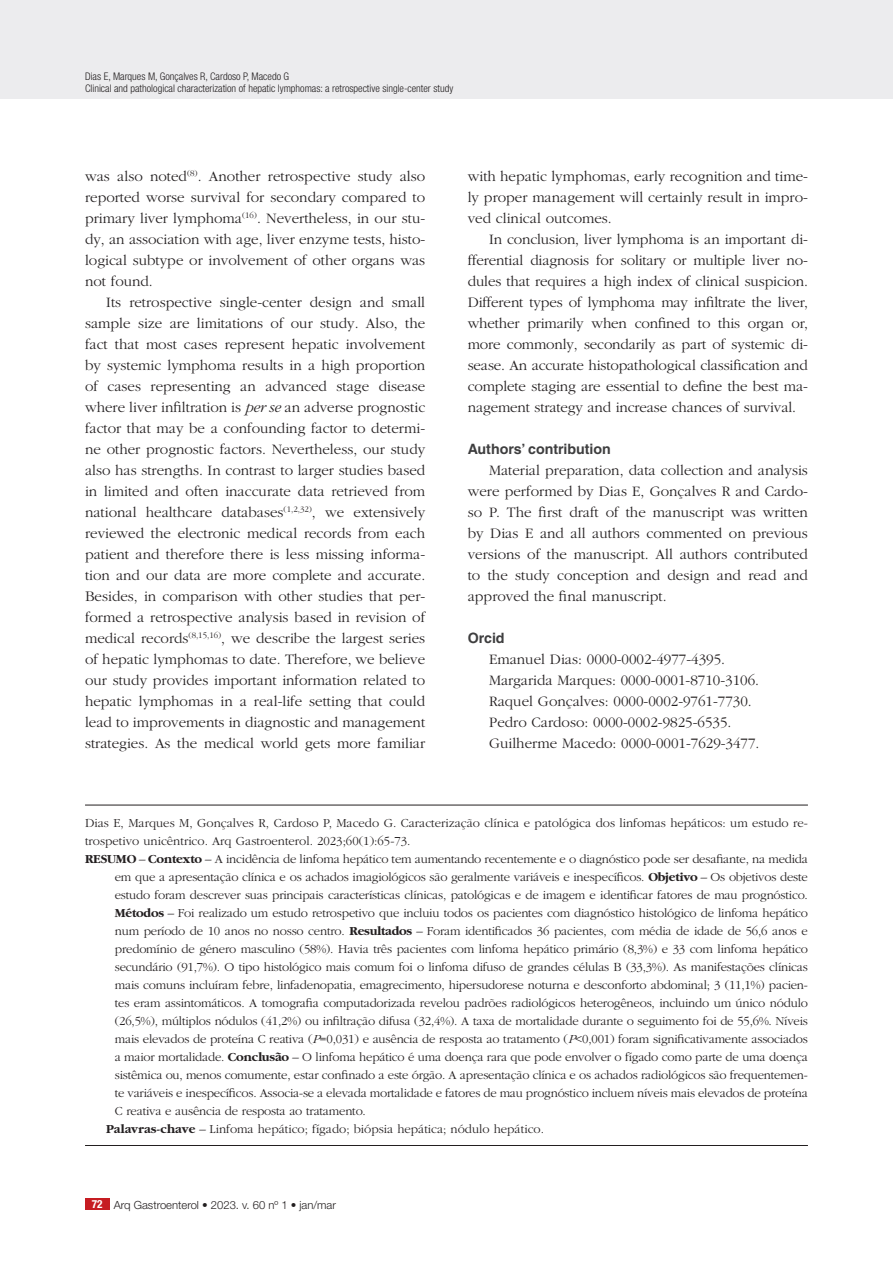
<style>
.page{position:relative;width:893px;height:1263px;background:#fff}
.page>*{position:absolute;margin:0;border:0;box-sizing:border-box;transform-origin:0 0}
.Body_Text{font:300 15px/21px "Garamond";color:#231f20;text-align:justify}
.Body_Topic{font:700 14.25px "Helvetica LT Std";color:#3e3e3f}
.Abst_Port{font:300 12.75px/18px "Garamond";letter-spacing:-.015em;color:#231f20;text-align:justify}
.Abst_Cima{font:300 12.75px/18px "Garamond";color:#231f20}
.Abst_Fim{font:300 12.75px "Garamond";color:#231f20}
.t1{font:300 11.25px "Helvetica Neue LT Pro";color:#231f20}
.t2{font:300 condensed 10.5px/12px "Helvetica Neue LT Pro";color:#231f20}
.s1{font-style:italic}
.s2{font-weight:700}
.s3{font-weight:700;font-stretch:condensed;color:#fff}
</style>
<div class="page">
<div style="left:0;top:0;width:893px;height:99px;background:#ececee"></div>
<div style="left:85px;top:1198px;width:24px;height:12px;background:#c61c22"></div>
<hr style="left:85px;top:805px;width:723px;height:1px;background:#231f20">
<hr style="left:85px;top:1145px;width:723px;height:1px;background:#231f20">
<p class="t2" style="left:85px;top:70px;width:370px">Dias E, Marques M, Gonçalves R, Cardoso P, Macedo G<br>Clinical and pathological characterization of hepatic lymphomas: a retrospective single-center study</p>
<p class="Body_Text" style="left:85px;top:166px;width:342px">was also noted<sup>(8)</sup>. Another retrospective study also reported worse survival for secondary compared to primary liver lymphoma<sup>(16)</sup>. Nevertheless, in our stu&shy;dy, an association with age, liver enzyme tests, histo&shy;logical subtype or involvement of other organs was not found.</p>
<p class="Body_Text" style="left:85px;top:292px;width:342px;text-indent:21px">Its retrospective single-center design and small sample size are limitations of our study. Also, the fact that most cases represent hepatic involvement by systemic lymphoma results in a high proportion of cases representing an advanced stage disease where liver infiltration is <span class="s1">per se</span> an adverse prognostic factor that may be a confounding factor to determi&shy;ne other prognostic factors. Nevertheless, our study also has strengths. In contrast to larger studies based in limited and often inaccurate data retrieved from national healthcare databases<sup>(1,2,32)</sup>, we extensively reviewed the electronic medical records from each patient and therefore there is less missing informa&shy;tion and our data are more complete and accurate.<br>Besides, in comparison with other studies that per&shy;formed a retrospective analysis based in revision of medical records<sup>(8,15,16)</sup>, we describe the largest series of hepatic lymphomas to date. Therefore, we believe our study provides important information related to hepatic lymphomas in a real-life setting that could lead to improvements in diagnostic and management strategies. As the medical world gets more familiar</p>
<p class="Body_Text" style="left:468px;top:166px;width:342px">with hepatic lymphomas, early recognition and time&shy;ly proper management will certainly result in impro&shy;ved clinical outcomes.</p>
<p class="Body_Text" style="left:468px;top:229px;width:342px;text-indent:21px">In conclusion, liver lymphoma is an important di&shy;fferential diagnosis for solitary or multiple liver no&shy;dules that requires a high index of clinical suspicion.<br>Different types of lymphoma may infiltrate the liver, whether primarily when confined to this organ or, more commonly, secondarily as part of systemic di&shy;sease. An accurate histopathological classification and complete staging are essential to define the best ma&shy;nagement strategy and increase chances of survival.</p>
<p class="Body_Topic" style="left:468px;top:441px;width:145px">Authors’ contribution</p>
<p class="Body_Text" style="left:468px;top:460px;width:342px;text-indent:21px">Material preparation, data collection and analysis were performed by Dias E, Gonçalves R and Cardo&shy;so P. The first draft of the manuscript was written by Dias E and all authors commented on previous versions of the manuscript. All authors contributed to the study conception and design and read and approved the final manuscript.</p>
<p class="Body_Topic" style="left:468px;top:630px;width:38px">Orcid</p>
<p class="Body_Text" style="left:489px;top:649px;width:238px">Emanuel Dias: 0000-0002-4977-4395.</p>
<p class="Body_Text" style="left:489px;top:670px;width:272px">Margarida Marques: 0000-0001-8710-3106.</p>
<p class="Body_Text" style="left:489px;top:691px;width:264px">Raquel Gonçalves: 0000-0002-9761-7730.</p>
<p class="Body_Text" style="left:489px;top:712px;width:244px">Pedro Cardoso: 0000-0002-9825-6535.</p>
<p class="Body_Text" style="left:489px;top:733px;width:272px">Guilherme Macedo: 0000-0001-7629-3477.</p>
<p class="Abst_Cima" style="left:85px;top:813px;width:724px">Dias E, Marques M, Gonçalves R, Cardoso P, Macedo G. Caracterização clínica e patológica dos linfomas hepáticos: um estudo re&shy;trospetivo unicêntrico. Arq Gastroenterol. 2023;60(1):65-73.</p>
<p class="Abst_Port" style="left:115px;top:849px;width:695px;text-indent:-30px"><span class="s2">RESUMO</span> – <span class="s2">Contexto</span> – A incidência de linfoma hepático tem aumentando recentemente e o diagnóstico pode ser desafiante, na medida em que a apresentação clínica e os achados imagiológicos são geralmente variáveis e inespecíficos. <span class="s2">Objetivo</span> – Os objetivos deste estudo foram descrever suas principais características clínicas, patológicas e de imagem e identificar fatores de mau prognóstico.<br><span class="s2">Métodos</span> – Foi realizado um estudo retrospetivo que incluiu todos os pacientes com diagnóstico histológico de linfoma hepático num período de 10 anos no nosso centro. <span class="s2">Resultados</span> – Foram identificados 36 pacientes, com média de idade de 56,6 anos e predomínio de género masculino (58%). Havia três pacientes com linfoma hepático primário (8,3%) e 33 com linfoma hepático secundário (91,7%). O tipo histológico mais comum foi o linfoma difuso de grandes células B (33,3%). As manifestações clínicas mais comuns incluíram febre, linfadenopatia, emagrecimento, hipersudorese noturna e desconforto abdominal; 3 (11,1%) pacien&shy;tes eram assintomáticos. A tomografia computadorizada revelou padrões radiológicos heterogêneos, incluindo um único nódulo (26,5%), múltiplos nódulos (41,2%) ou infiltração difusa (32,4%). A taxa de mortalidade durante o seguimento foi de 55,6%. Níveis mais elevados de proteína C reativa (<span class="s1">P</span>=0,031) e ausência de resposta ao tratamento (<span class="s1">P</span>&lt;0,001) foram significativamente associados a maior mortalidade. <span class="s2">Conclusão</span> – O linfoma hepático é uma doença rara que pode envolver o fígado como parte de uma doença sistêmica ou, menos comumente, estar confinado a este órgão. A apresentação clínica e os achados radiológicos são frequentemen&shy;te variáveis e inespecíficos. Associa-se a elevada mortalidade e fatores de mau prognóstico incluem níveis mais elevados de proteína C reativa e ausência de resposta ao tratamento.</p>
<p class="Abst_Fim" style="left:106px;top:1121px;width:439px"><span class="s2">Palavras-chave</span> – Linfoma hepático; fígado; biópsia hepática; nódulo hepático.</p>
<p class="t1" style="left:92px;top:1197px;width:246px"><span class="s3">72</span> Arq Gastroenterol • 2023. v. 60 nº 1 • jan/mar</p>
</div>
